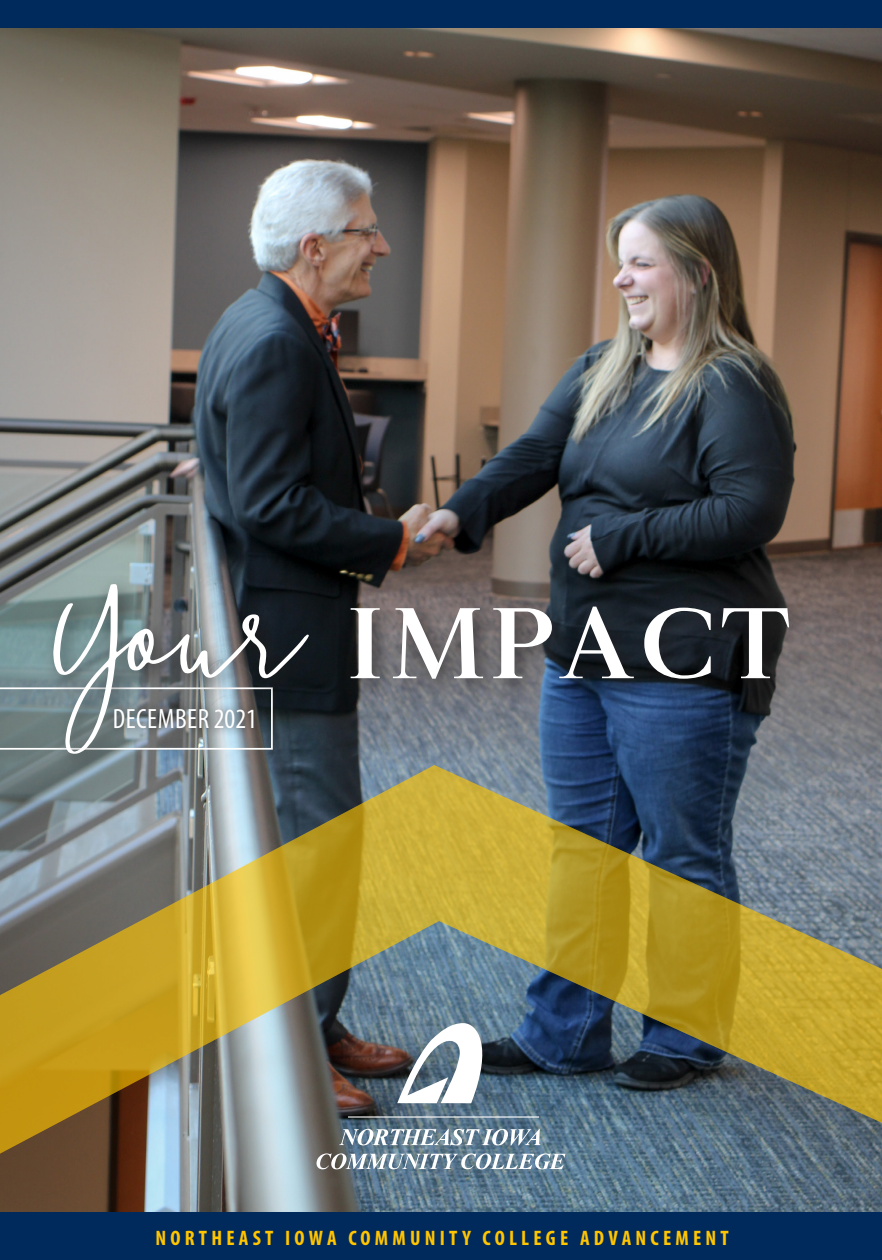
<style>
.page{position:relative;width:882px;height:1260px;background:#fff}
.page>*{position:absolute;margin:0;border:0;box-sizing:border-box;transform-origin:0 0}
.t1{font:700 108.67px "Elizea";color:#fff}
.t2{font:condensed 28px "Myriad Pro";letter-spacing:.02em;color:#fff}
.t3{font:700 condensed 21px "Myriad Pro";letter-spacing:.2em;color:#ffc500}
.s1{font-family:"Hey Kent";font-weight:400;font-size:203.7px}
</style>
<div class="page">
<img style="left:0;top:27px;width:882px;height:736px">
<div style="left:0;top:1212px;width:882px;height:48px;background:#00295c"></div>
<svg style="left:0;top:687px;width:42px;height:63px;background:#77898b"></svg>
<div style="left:42px;top:573px;width:770px;height:203px;background:#231f20;opacity:.73"></div>
<div style="left:105px;top:701px;width:158px;height:36px;background:#231f20;opacity:.75"></div>
<div style="left:0;top:0;width:882px;height:27px;background:#00295c"></div>
<img style="left:0;top:763px;width:882px;height:449px">
<p class="t1" style="left:53px;top:579px;width:739px"><span class="s1">Your</span> IMPACT</p>
<p class="t2" style="left:113px;top:702px;width:146px">DECEMBER 2021</p>
<p class="t3" style="left:156px;top:1225px;width:575px">NORTHEAST IOWA COMMUNITY COLLEGE ADVANCEMENT</p>
</div>
